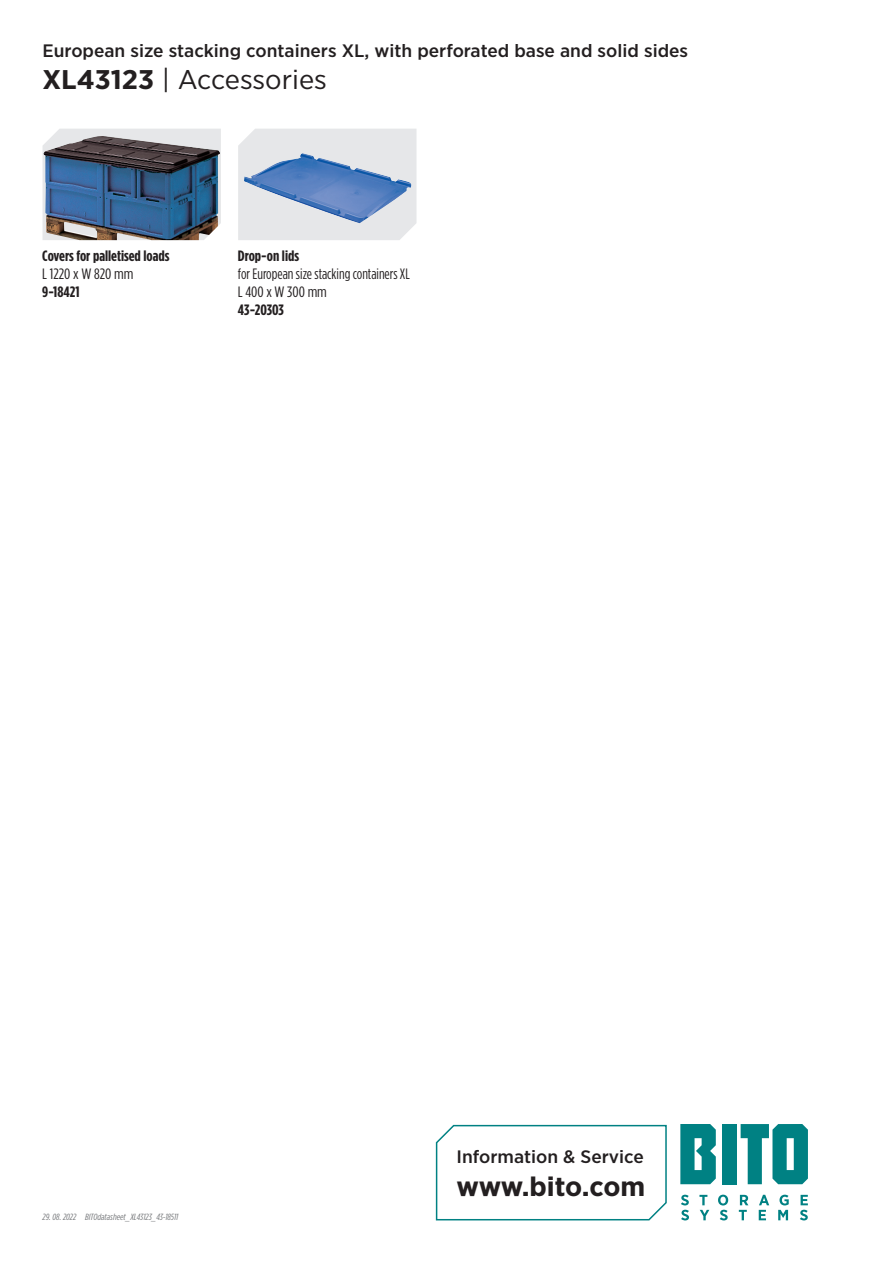
<style>
.page{position:relative;width:893px;height:1263px;background:#fff}
.page>*{position:absolute;margin:0;border:0;box-sizing:border-box;transform-origin:0 0}
.t1{font:27px "Gotham Narrow";color:#231f20;scale:1.1 1}
.t2{font:700 27px "Gotham Narrow";letter-spacing:-.015em;color:#231f20;scale:1.1 1}
.t3{font:500 18px "Gotham Narrow";color:#231f20;scale:1.1 1}
.t4{font:700 15px "Gotham Condensed";color:#231f20;scale:1.1 1}
.t5{font:15px/18px "Gotham Condensed";color:#231f20}
.t6{font:15px "Gotham Condensed";color:#231f20;scale:1.1 1}
.t7{font:italic 9px "Gotham Condensed";color:#76787b;scale:1.1 1}
.s1{font-weight:700}
</style>
<div class="page">
<div style="left:723px;top:1124px;width:14px;height:60px;background:#008183"></div>
<svg style="left:680px;top:1124px;width:36px;height:60px;background:#229193"></svg>
<svg style="left:741px;top:1124px;width:67px;height:60px"></svg>
<svg style="left:681px;top:1195px;width:8px;height:25px"></svg>
<svg style="left:699px;top:1195px;width:10px;height:25px"></svg>
<svg style="left:718px;top:1195px;width:10px;height:25px"></svg>
<svg style="left:739px;top:1195px;width:9px;height:25px"></svg>
<svg style="left:759px;top:1195px;width:10px;height:25px"></svg>
<svg style="left:778px;top:1195px;width:11px;height:25px"></svg>
<svg style="left:800px;top:1195px;width:8px;height:25px"></svg>
<svg style="left:435px;top:1124px;width:232px;height:97px"></svg>
<div style="left:238px;top:129px;width:178px;height:111px;background:#e6e7e9"></div>
<img style="left:244px;top:153px;width:168px;height:70px">
<svg style="left:53px;top:129px;width:168px;height:95px"></svg>
<img style="left:43px;top:136px;width:177px;height:104px">
<p class="t3" style="left:43px;top:39px;width:588px">European size stacking containers XL, with perforated base and solid sides</p>
<h1 class="t1" style="left:43px;top:63px;width:260px"><span class="s1">XL43123</span> | Accessories</h1>
<p class="t4" style="left:42px;top:247px;width:117px">Covers for palletised loads</p>
<p class="t6" style="left:42px;top:265px;width:84px">L 1220 x W 820 mm</p>
<p class="t4" style="left:42px;top:283px;width:35px">9-18421</p>
<p class="t4" style="left:238px;top:247px;width:57px">Drop-on lids</p>
<p class="t5" style="left:238px;top:264px;width:173px">for European size stacking containers XL<br>L 400 x W 300 mm</p>
<p class="t4" style="left:238px;top:301px;width:43px">43-20303</p>
<p class="t7" style="left:43px;top:1212px;width:32px">29. 08. 2022</p>
<p class="t7" style="left:85px;top:1212px;width:86px">BITOdatasheet_XL43123_43-18511</p>
<p class="t3" style="left:457px;top:1145px;width:172px">Information &amp; Service</p>
<h1 class="t2" style="left:457px;top:1169px;width:173px">www.bito.com</h1>
</div>
